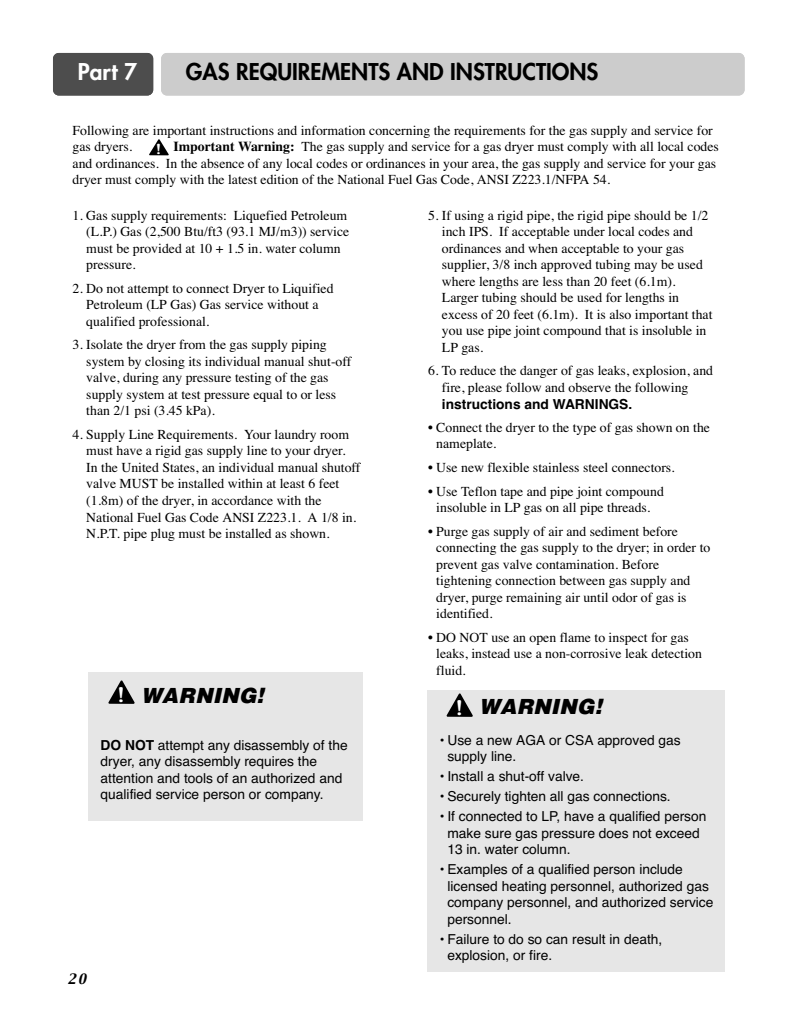
<style>
.page{position:relative;width:797px;height:1028px;background:#fff}
.page>*{position:absolute;margin:0;border:0;box-sizing:border-box;transform-origin:0 0}
.t1{font:800 22.5px "Futura";color:#000}
.t2{font:800 22.5px "Futura";color:#fff}
.t3{font:italic 900 21.25px "Helvetica";color:#000}
.t4{font:600 20px "Souvenir";color:#fff;scale:.9 1}
.t5{font:13.75px/16.5px "Times";color:#000}
.t6{font:13.75px/16.5px "Helvetica";color:#000}
.t7{font:700 13.75px "Helvetica";color:#000}
.t8{font:600 13.75px "Souvenir";color:#fff}
.t9{font:italic 12.5px "Capitals";color:#000}
.s1{font-weight:700}
</style>
<div class="page">
<div style="left:53px;top:53px;width:100px;height:42px;background:#4d4d4d;border-radius:6px"></div>
<div style="left:161px;top:53px;width:583px;height:42px;background:#ccc;border-radius:6px"></div>
<div style="left:427px;top:690px;width:297px;height:281px;background:#e6e6e6"></div>
<svg style="left:446px;top:693px;width:27px;height:24px"></svg>
<div style="left:89px;top:672px;width:274px;height:149px;background:#e6e6e6"></div>
<svg style="left:108px;top:680px;width:27px;height:24px"></svg>
<svg style="left:149px;top:139px;width:20px;height:16px"></svg>
<h1 class="t2" style="left:78px;top:61px;width:61px">Part 7</h1>
<h1 class="t1" style="left:186px;top:61px;width:414px">GAS REQUIREMENTS AND INSTRUCTIONS</h1>
<p class="t5" style="left:72px;top:123px;width:641px">Following are important instructions and information concerning the requirements for the gas supply and service for gas dryers.</p>
<p class="t5" style="left:72px;top:139px;width:647px;text-indent:101px"><span class="s1">Important Warning:</span> The gas supply and service for a gas dryer must comply with all local codes and ordinances. In the absence of any local codes or ordinances in your area, the gas supply and service for your gas dryer must comply with the latest edition of the National Fuel Gas Code, ANSI Z223.1/NFPA 54.</p>
<p class="t5" style="left:86px;top:208px;width:264px;text-indent:-14px">1. Gas supply requirements: Liquefied Petroleum (L.P.) Gas (2,500 Btu/ft3 (93.1 MJ/m3)) service must be provided at 10 + 1.5 in. water column pressure.</p>
<p class="t5" style="left:86px;top:281px;width:249px;text-indent:-14px">2. Do not attempt to connect Dryer to Liquified<br>Petroleum (LP Gas) Gas service without a qualified professional.</p>
<p class="t5" style="left:86px;top:338px;width:266px;text-indent:-14px">3. Isolate the dryer from the gas supply piping system by closing its individual manual shut-off valve, during any pressure testing of the gas supply system at test pressure equal to or less than 2/1 psi (3.45 kPa).</p>
<p class="t5" style="left:86px;top:427px;width:275px;text-indent:-14px">4. Supply Line Requirements. Your laundry room must have a rigid gas supply line to your dryer.<br>In the United States, an individual manual shutoff valve MUST be installed within at least 6 feet (1.8m) of the dryer, in accordance with the National Fuel Gas Code ANSI Z223.1. A 1/8 in.<br>N.P.T. pipe plug must be installed as shown.</p>
<p class="t8" style="left:156px;top:143px;width:6px">!</p>
<p class="t5" style="left:442px;top:208px;width:272px;text-indent:-14px">5. If using a rigid pipe, the rigid pipe should be 1/2 inch IPS. If acceptable under local codes and ordinances and when acceptable to your gas supplier, 3/8 inch approved tubing may be used where lengths are less than 20 feet (6.1m).<br>Larger tubing should be used for lengths in excess of 20 feet (6.1m). It is also important that you use pipe joint compound that is insoluble in LP gas.</p>
<p class="t5" style="left:442px;top:364px;width:272px;text-indent:-14px">6. To reduce the danger of gas leaks, explosion, and fire, please follow and observe the following</p>
<p class="t7" style="left:442px;top:399px;width:192px">instructions and WARNINGS.</p>
<p class="t5" style="left:436px;top:420px;width:275px;text-indent:-8px">• Connect the dryer to the type of gas shown on the nameplate.</p>
<p class="t5" style="left:428px;top:460px;width:248px">• Use new flexible stainless steel connectors.</p>
<p class="t5" style="left:428px;top:484px;width:237px;text-align:center">• Use Teflon tape and pipe joint compound insoluble in LP gas on all pipe threads.</p>
<p class="t5" style="left:436px;top:524px;width:275px;text-indent:-8px">• Purge gas supply of air and sediment before connecting the gas supply to the dryer; in order to prevent gas valve contamination. Before tightening connection between gas supply and dryer, purge remaining air until odor of gas is identified.</p>
<p class="t5" style="left:436px;top:630px;width:267px;text-indent:-8px">• DO NOT use an open flame to inspect for gas leaks, instead use a non-corrosive leak detection fluid.</p>
<h2 class="t3" style="left:478px;top:698px;width:128px">WARNING!</h2>
<p class="t6" style="left:447px;top:732px;width:235px;text-indent:-9px">• Use a new AGA or CSA approved gas supply line.</p>
<p class="t6" style="left:438px;top:769px;width:147px">• Install a shut-off valve.</p>
<p class="t6" style="left:438px;top:789px;width:233px">• Securely tighten all gas connections.</p>
<p class="t6" style="left:447px;top:809px;width:260px;text-indent:-9px">• If connected to LP, have a qualified person make sure gas pressure does not exceed<br>13 in. water column.</p>
<p class="t6" style="left:447px;top:862px;width:267px;text-indent:-9px">• Examples of a qualified person include licensed heating personnel, authorized gas company personnel, and authorized service personnel.</p>
<p class="t6" style="left:447px;top:932px;width:216px;text-indent:-9px">• Failure to do so can result in death, explosion, or fire.</p>
<h3 class="t4" style="left:118px;top:686px;width:9px">!</h3>
<h2 class="t3" style="left:141px;top:687px;width:128px">WARNING!</h2>
<p class="t6" style="left:101px;top:738px;width:248px"><span class="s1">DO NOT</span> attempt any disassembly of the dryer, any disassembly requires the attention and tools of an authorized and qualified service person or company.</p>
<h3 class="t4" style="left:456px;top:699px;width:9px">!</h3>
<p class="t9" style="left:67px;top:972px;width:22px">20</p>
</div>
